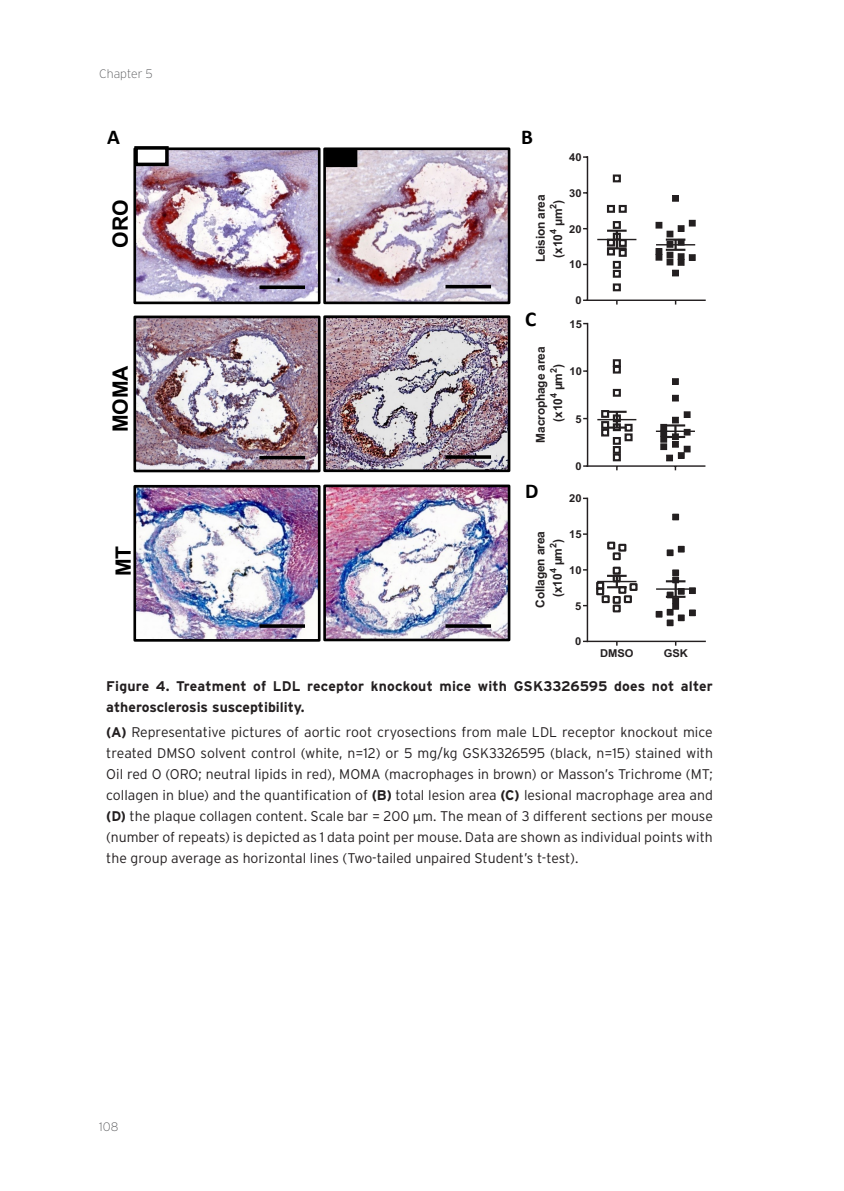
<style>
.page{position:relative;width:844px;height:1191px;background:#fff}
.page>*{position:absolute;margin:0;border:0;box-sizing:border-box;transform-origin:0 0}
.t1{font:700 21.18px "Arial";color:#000}
.t2{font:700 21.18px "Calibri";color:#000}
.t3{font:300 14px/21px "Interstate";color:#231f20;text-align:justify}
.t4{font:700 14px/21px "Interstate";color:#231f20}
.t5{font:700 12.25px/17.3px "Arial";letter-spacing:-.01em;color:#231f20;text-align:center}
.t6{font:200 12.25px "Interstate";color:#57585a}
.t7{font:700 10.85px "Arial";letter-spacing:.015em;color:#231f20}
.t8{font:700 9.1px "Arial";color:#231f20}
.s1{font-weight:700}
.s2{font-family:"Source Code Pro";font-weight:400}
</style>
<div class="page">
<img style="left:327px;top:151px;width:179px;height:149px">
<div style="left:323px;top:147px;width:187px;height:157px;border:3px solid #000"></div>
<img style="left:137px;top:151px;width:179px;height:149px">
<div style="left:133px;top:147px;width:187px;height:157px;border:3px solid #000"></div>
<hr style="left:445px;top:285px;width:46px;height:3px;background:#000">
<div style="left:136px;top:148px;width:31px;height:16px;background:#fff"></div>
<div style="left:134px;top:146px;width:35px;height:20px;border:4px solid #000"></div>
<div style="left:326px;top:150px;width:30px;height:16px;background:#000"></div>
<div style="left:325px;top:149px;width:32px;height:18px;border:1px solid #000"></div>
<svg style="left:259px;top:285px;width:46px;height:4px"></svg>
<img style="left:137px;top:319px;width:179px;height:149px">
<div style="left:133px;top:315px;width:187px;height:157px;border:3px solid #000"></div>
<img style="left:327px;top:319px;width:179px;height:149px">
<div style="left:323px;top:315px;width:187px;height:157px;border:3px solid #000"></div>
<hr style="left:586px;top:299px;width:119px;height:2px;background:#231f20">
<hr style="left:586px;top:156px;width:2px;height:145px;background:#231f20">
<svg style="left:672px;top:195px;width:6px;height:6px"></svg>
<svg style="left:655px;top:220px;width:40px;height:56px"></svg>
<hr style="left:665px;top:238px;width:20px;height:3px;background:#231f20">
<hr style="left:665px;top:249px;width:20px;height:2px;background:#231f20">
<hr style="left:655px;top:244px;width:40px;height:1px;background:#231f20">
<div style="left:618px;top:249px;width:8px;height:8px;border:2px solid #231f20"></div>
<div style="left:612px;top:270px;width:8px;height:8px;border:2px solid #231f20"></div>
<div style="left:612px;top:283px;width:8px;height:8px;border:2px solid #231f20"></div>
<div style="left:612px;top:221px;width:8px;height:8px;border:2px solid #231f20"></div>
<div style="left:612px;top:261px;width:8px;height:8px;border:2px solid #231f20"></div>
<div style="left:606px;top:248px;width:9px;height:7px;border:2px solid #231f20"></div>
<div style="left:612px;top:174px;width:8px;height:8px;border:2px solid #231f20"></div>
<div style="left:618px;top:205px;width:8px;height:8px;border:2px solid #231f20"></div>
<div style="left:606px;top:205px;width:9px;height:8px;border:2px solid #231f20"></div>
<svg style="left:607px;top:230px;width:19px;height:19px"></svg>
<hr style="left:597px;top:239px;width:39px;height:1px;background:#231f20">
<img style="left:327px;top:488px;width:179px;height:149px">
<div style="left:323px;top:484px;width:187px;height:157px;border:3px solid #000"></div>
<img style="left:137px;top:489px;width:179px;height:148px">
<div style="left:133px;top:485px;width:187px;height:156px;border:3px solid #000"></div>
<hr style="left:586px;top:465px;width:119px;height:2px;background:#231f20">
<hr style="left:586px;top:323px;width:2px;height:144px;background:#231f20">
<svg style="left:672px;top:395px;width:6px;height:6px"></svg>
<svg style="left:672px;top:378px;width:6px;height:6px"></svg>
<svg style="left:660px;top:412px;width:30px;height:58px"></svg>
<hr style="left:665px;top:424px;width:20px;height:2px;background:#231f20">
<hr style="left:665px;top:436px;width:20px;height:2px;background:#231f20">
<hr style="left:655px;top:430px;width:39px;height:2px;background:#231f20">
<div style="left:612px;top:423px;width:8px;height:8px;border:2px solid #231f20"></div>
<div style="left:624px;top:433px;width:8px;height:8px;border:2px solid #231f20"></div>
<div style="left:612px;top:453px;width:8px;height:8px;border:2px solid #231f20"></div>
<div style="left:612px;top:389px;width:8px;height:8px;border:2px solid #231f20"></div>
<div style="left:612px;top:446px;width:8px;height:8px;border:2px solid #231f20"></div>
<div style="left:601px;top:410px;width:8px;height:8px;border:2px solid #231f20"></div>
<div style="left:601px;top:428px;width:8px;height:8px;border:2px solid #231f20"></div>
<div style="left:624px;top:424px;width:8px;height:7px;border:2px solid #231f20"></div>
<div style="left:612px;top:366px;width:8px;height:7px;border:2px solid #231f20"></div>
<div style="left:612px;top:437px;width:8px;height:8px;border:2px solid #231f20"></div>
<div style="left:612px;top:359px;width:8px;height:8px;border:2px solid #231f20"></div>
<div style="left:601px;top:421px;width:8px;height:8px;border:2px solid #231f20"></div>
<svg style="left:607px;top:411px;width:19px;height:15px"></svg>
<hr style="left:607px;top:426px;width:19px;height:3px;background:#231f20">
<hr style="left:597px;top:419px;width:39px;height:1px;background:#231f20">
<svg style="left:445px;top:455px;width:46px;height:4px"></svg>
<hr style="left:259px;top:456px;width:46px;height:3px;background:#000">
<svg style="left:445px;top:624px;width:46px;height:4px"></svg>
<svg style="left:259px;top:624px;width:46px;height:4px"></svg>
<hr style="left:586px;top:640px;width:119px;height:2px;background:#231f20">
<hr style="left:586px;top:497px;width:2px;height:145px;background:#231f20">
<svg style="left:672px;top:514px;width:6px;height:6px"></svg>
<svg style="left:667px;top:546px;width:17px;height:9px"></svg>
<svg style="left:656px;top:570px;width:39px;height:56px"></svg>
<hr style="left:665px;top:580px;width:20px;height:2px;background:#231f20">
<hr style="left:665px;top:596px;width:20px;height:2px;background:#231f20">
<hr style="left:656px;top:588px;width:39px;height:2px;background:#231f20">
<div style="left:596px;top:587px;width:8px;height:8px;border:2px solid #231f20"></div>
<div style="left:601px;top:595px;width:8px;height:8px;border:2px solid #231f20"></div>
<div style="left:623px;top:595px;width:8px;height:8px;border:2px solid #231f20"></div>
<div style="left:618px;top:544px;width:8px;height:7px;border:2px solid #231f20"></div>
<div style="left:612px;top:604px;width:8px;height:8px;border:2px solid #231f20"></div>
<div style="left:618px;top:586px;width:8px;height:8px;border:2px solid #231f20"></div>
<div style="left:612px;top:574px;width:8px;height:8px;border:2px solid #231f20"></div>
<div style="left:612px;top:552px;width:8px;height:8px;border:2px solid #231f20"></div>
<div style="left:629px;top:583px;width:8px;height:8px;border:2px solid #231f20"></div>
<div style="left:607px;top:541px;width:8px;height:8px;border:2px solid #231f20"></div>
<div style="left:612px;top:596px;width:8px;height:8px;border:2px solid #231f20"></div>
<div style="left:612px;top:566px;width:8px;height:8px;border:2px solid #231f20"></div>
<div style="left:596px;top:581px;width:8px;height:8px;border:2px solid #231f20"></div>
<svg style="left:607px;top:575px;width:19px;height:13px"></svg>
<hr style="left:597px;top:581px;width:39px;height:1px;background:#231f20">
<p class="t6" style="left:99px;top:67px;width:55px">Chapter 5</p>
<h1 class="t2" style="left:107px;top:122px;width:14px">A</h1>
<h1 class="t2" style="left:521px;top:122px;width:13px">B</h1>
<p class="t7" style="left:569px;top:150px;width:14px">40</p>
<h1 class="t1" style="left:105px;top:248px;width:50px;rotate:-90deg">ORO</h1>
<h1 class="t1" style="left:105px;top:432px;width:68px;rotate:-90deg">MOMA</h1>
<h1 class="t1" style="left:109px;top:576px;width:32px;rotate:-90deg">MT</h1>
<p class="t7" style="left:569px;top:185px;width:14px">30</p>
<p class="t5" style="left:531px;top:262px;width:69px;rotate:-90deg">Leision area (x10<sup>4</sup> μm<sup>2</sup>)</p>
<p class="t7" style="left:569px;top:221px;width:14px">20</p>
<p class="t7" style="left:569px;top:257px;width:14px">10</p>
<h1 class="t2" style="left:525px;top:304px;width:13px">C</h1>
<p class="t7" style="left:575px;top:293px;width:8px">0</p>
<p class="t7" style="left:569px;top:316px;width:14px">15</p>
<p class="t5" style="left:532px;top:422px;width:77px;text-align:left;text-indent:-21px;rotate:-90deg">Macrophage area (x10</p>
<p class="t5" style="left:549px;top:390px;width:28px;rotate:-90deg">μm )</p>
<p class="t7" style="left:569px;top:363px;width:14px">10</p>
<p class="t8" style="left:547px;top:373px;width:6px;rotate:-90deg">2</p>
<p class="t8" style="left:547px;top:398px;width:6px;rotate:-90deg">4</p>
<p class="t7" style="left:575px;top:411px;width:8px">5</p>
<h1 class="t2" style="left:525px;top:476px;width:15px">D</h1>
<p class="t7" style="left:575px;top:458px;width:8px">0</p>
<p class="t7" style="left:569px;top:491px;width:14px">20</p>
<p class="t7" style="left:569px;top:526px;width:14px">15</p>
<p class="t5" style="left:531px;top:608px;width:78px;rotate:-90deg">Collagen area (x10<sup>4</sup> µm<sup>2</sup>)</p>
<p class="t7" style="left:569px;top:562px;width:14px">10</p>
<p class="t7" style="left:575px;top:598px;width:8px">5</p>
<p class="t7" style="left:575px;top:634px;width:8px">0</p>
<p class="t7" style="left:600px;top:645px;width:35px">DMSO</p>
<p class="t7" style="left:663px;top:645px;width:26px">GSK</p>
<p class="t4" style="left:106px;top:675px;width:608px">Figure 4. Treatment of LDL receptor knockout mice with GSK3326595 does not alter atherosclerosis susceptibility.</p>
<p class="t3" style="left:106px;top:721px;width:608px"><span class="s1">(A)</span> Representative pictures of aortic root cryosections from male LDL receptor knockout mice treated DMSO solvent control (white, n=12) or 5 mg/kg GSK3326595 (black, n=15) stained with Oil red O (ORO; neutral lipids in red), MOMA (macrophages in brown) or Masson’s Trichrome (MT; collagen in blue) and the quantification of <span class="s1">(B)</span> total lesion area <span class="s1">(C)</span> lesional macrophage area and <span class="s1">(D)</span> the plaque collagen content. Scale bar = 200 <span class="s2">µ</span>m. The mean of 3 different sections per mouse (number of repeats) is depicted as 1 data point per mouse. Data are shown as individual points with the group average as horizontal lines (Two-tailed unpaired Student’s t-test).</p>
<p class="t6" style="left:99px;top:1120px;width:21px">108</p>
</div>
